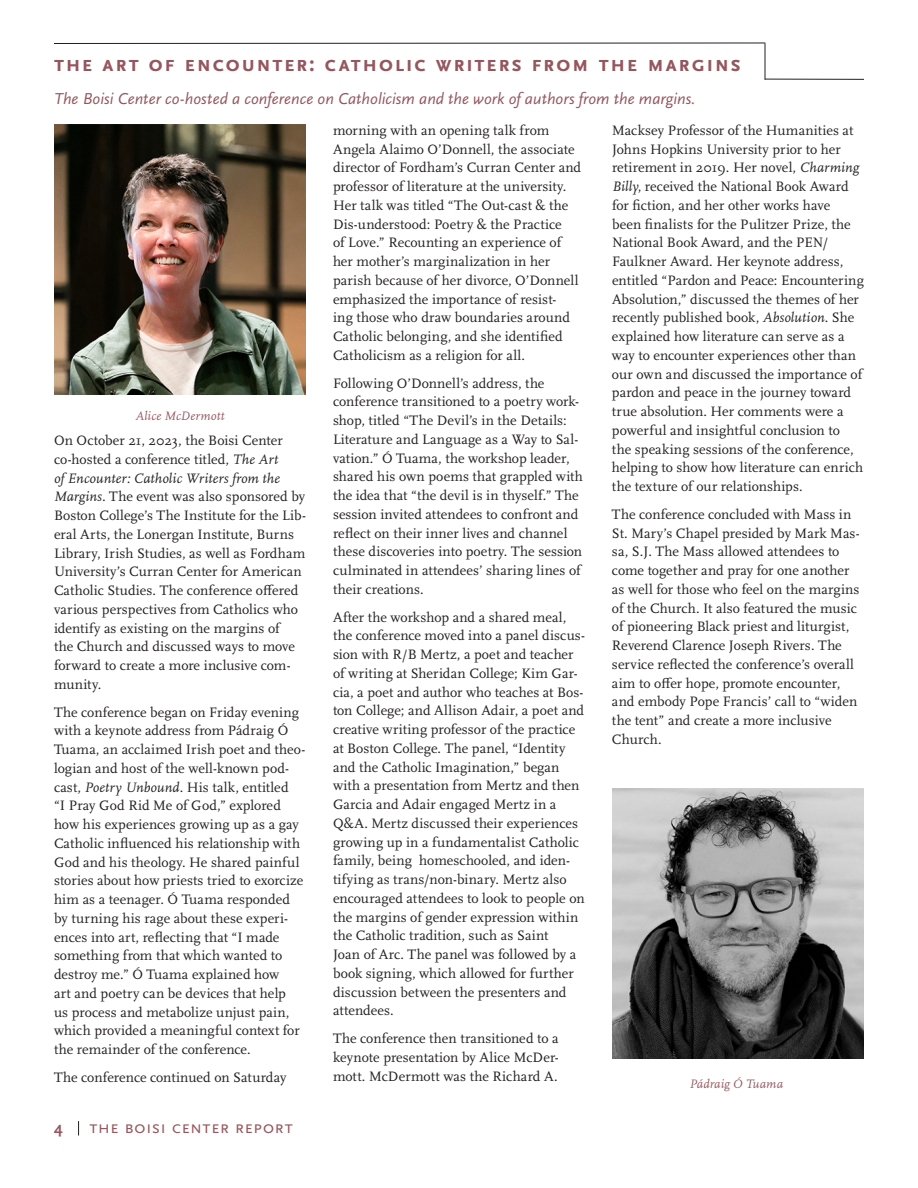
<style>
.page{position:relative;width:918px;height:1188px;background:#fff}
.page>*{position:absolute;margin:0;border:0;box-sizing:border-box;transform-origin:0 0}
.t1{font:700 22.5px "Scala Sans OT";letter-spacing:.06em;color:#95575e}
.t2{font:18px "Scala Sans OT";letter-spacing:.015em;color:#95575e}
.t3{font:italic 16.5px "Scala Sans OT";color:#95575e}
.t4{font:700 16.5px "Scala Sans OT";color:#95575e}
.t5{font:14.25px/18.8px "Scala OT";letter-spacing:.01em;color:#231f20}
.t6{font:italic 12.75px "Scala OT";letter-spacing:.015em;color:#95575e}
.s1{font-style:italic}
</style>
<div class="page">
<svg style="left:78px;top:1121px;width:1px;height:15px"></svg>
<svg style="left:54px;top:42px;width:712px;height:2px"></svg>
<hr style="left:765px;top:79px;width:99px;height:1px;background:#231f20">
<hr style="left:765px;top:43px;width:1px;height:37px;background:#231f20">
<img style="left:612px;top:788px;width:252px;height:270px">
<img style="left:54px;top:124px;width:252px;height:270px">
<p class="t1" style="left:54px;top:51px;width:689px">the art of encounter: catholic writers from the margins</p>
<p class="t3" style="left:54px;top:89px;width:643px">The Boisi Center co-hosted a conference on Catholicism and the work ofauthors from the margins.</p>
<p class="t6" style="left:136px;top:409px;width:90px">Alice McDermott</p>
<p class="t5" style="left:54px;top:431px;width:254px">On October 21, 2023, the Boisi Center co-hosted a conference titled, <span class="s1">The Art<br>of Encounter: Catholic Writers from the Margins.</span> The event was also sponsored by Boston College’s The Institute for the Lib&shy;eral Arts, the Lonergan Institute, Burns Library, Irish Studies, as well as Fordham University’s Curran Center for American Catholic Studies. The conference offered various perspectives from Catholics who identify as existing on the margins of<br>the Church and discussed ways to move forward to create a more inclusive com&shy;munity.</p>
<p class="t5" style="left:54px;top:703px;width:253px">The conference began on Friday evening with a keynote address from Pádraig Ó Tuama, an acclaimed Irish poet and theo&shy;logian and host of the well-known pod&shy;cast, <span class="s1">Poetry Unbound</span>. His talk, entitled<br>“I Pray God Rid Me of God,” explored how his experiences growing up as a gay Catholic influenced his relationship with God and his theology. He shared painful stories about how priests tried to exorcize him as a teenager. Ó Tuama responded by turning his rage about these experi&shy;ences into art, reflecting that “I made something from that which wanted to destroy me.” Ó Tuama explained how<br>art and poetry can be devices that help<br>us process and metabolize unjust pain, which provided a meaningful context for the remainder of the conference.</p>
<p class="t5" style="left:54px;top:1068px;width:234px">The conference continued on Saturday</p>
<p class="t4" style="left:54px;top:1119px;width:10px">4</p>
<p class="t2" style="left:89px;top:1118px;width:205px">the boisi center report</p>
<p class="t5" style="left:333px;top:121px;width:250px">morning with an opening talk from Angela Alaimo O’Donnell, the associate director of Fordham’s Curran Center and professor of literature at the university.<br>Her talk was titled “The Out-cast &amp; the Dis-understood: Poetry &amp; the Practice<br>of Love.” Recounting an experience of her mother’s marginalization in her parish because of her divorce, O’Donnell emphasized the importance of resist-<br>ing those who draw boundaries around Catholic belonging, and she identified Catholicism as a religion for all.</p>
<p class="t5" style="left:333px;top:374px;width:252px">Following O’Donnell’s address, the conference transitioned to a poetry work&shy;shop, titled “The Devil’s in the Details:<br>Literature and Language as a Way to Sal&shy;vation.” Ó Tuama, the workshop leader, shared his own poems that grappled with the idea that “the devil is in thyself.” The session invited attendees to confront and reflect on their inner lives and channel these discoveries into poetry. The session culminated in attendees’ sharing lines of their creations.</p>
<p class="t5" style="left:333px;top:608px;width:254px">After the workshop and a shared meal, the conference moved into a panel discus&shy;sion with R/B Mertz, a poet and teacher of writing at Sheridan College; Kim Gar&shy;cia, a poet and author who teaches at Bos&shy;ton College; and Allison Adair, a poet and creative writing professor of the practice at Boston College. The panel, “Identity and the Catholic Imagination,” began with a presentation from Mertz and then Garcia and Adair engaged Mertz in a Q&amp;A. Mertz discussed their experiences growing up in a fundamentalist Catholic family, being homeschooled, and iden&shy;tifying as trans/non-binary. Mertz also encouraged attendees to look to people on the margins of gender expression within the Catholic tradition, such as Saint<br>Joan of Arc. The panel was followed by a book signing, which allowed for further discussion between the presenters and attendees.</p>
<p class="t5" style="left:333px;top:1030px;width:227px;text-align:justify">The conference then transitioned to a keynote presentation by Alice McDer&shy;mott. McDermott was the Richard A.</p>
<p class="t5" style="left:612px;top:121px;width:253px">Macksey Professor of the Humanities at Johns Hopkins University prior to her retirement in 2019. Her novel, <span class="s1">Charming Billy</span>, received the National Book Award for fiction, and her other works have<br>been finalists for the Pulitzer Prize, the National Book Award, and the PEN/ Faulkner Award. Her keynote address, entitled “Pardon and Peace: Encountering Absolution,” discussed the themes of her recently published book, <span class="s1">Absolution</span>. She explained how literature can serve as a way to encounter experiences other than our own and discussed the importance of pardon and peace in the journey toward true absolution. Her comments were a powerful and insightful conclusion to<br>the speaking sessions of the conference, helping to show how literature can enrich the texture of our relationships.</p>
<p class="t5" style="left:612px;top:505px;width:249px">The conference concluded with Mass in St. Mary’s Chapel presided by Mark Mas&shy;sa, S.J. The Mass allowed attendees to come together and pray for one another as well for those who feel on the margins of the Church. It also featured the music of pioneering Black priest and liturgist, Reverend Clarence Joseph Rivers. The service reflected the conference’s overall aim to offer hope, promote encounter, and embody Pope Francis’ call to “widen the tent” and create a more inclusive Church.</p>
<p class="t6" style="left:689px;top:1077px;width:95px">Pádraig Ó Tuama</p>
</div>
